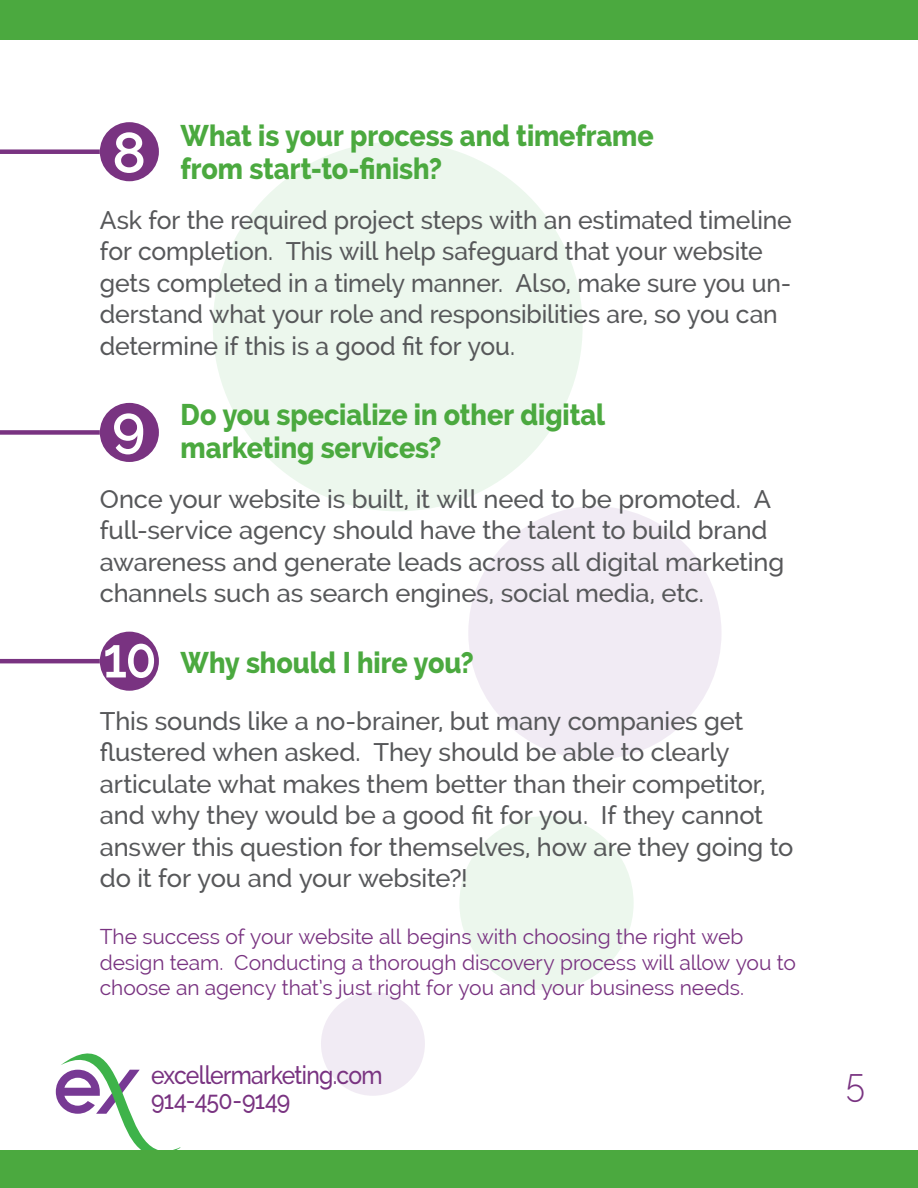
<style>
.page{position:relative;width:918px;height:1188px;background:#fff}
.page>*{position:absolute;margin:0;border:0;box-sizing:border-box;transform-origin:0 0}
.t1{font:600 56.7px "Raleway";color:#fff}
.t2{font:600 56.7px "Raleway";color:#fff;scale:.9 1}
.t3{font:300 39px "Raleway";color:#793381;scale:.9 1}
.t4{font:800 30px/33px "Raleway";letter-spacing:-.005em;color:#4ba93f;scale:.9 1}
.t5{font:500 25.5px/31.5px "Raleway";letter-spacing:-.005em;color:#57585a}
.t6{font:500 25.5px/25.5px "Raleway";letter-spacing:-.03em;color:#793381;scale:.9 1}
.t7{font:21px/25.5px "Raleway";letter-spacing:-.005em;color:#793381}
</style>
<div class="page">
<div style="left:321px;top:992px;width:104px;height:104px;background:#f1ebf4;border-radius:50%"></div>
<div style="left:459px;top:816px;width:175px;height:174px;background:#ecf7ed;border-radius:50%"></div>
<div style="left:468px;top:506px;width:254px;height:254px;background:#f1ebf4;border-radius:50%"></div>
<div style="left:213px;top:142px;width:370px;height:369px;background:#ecf7ed;border-radius:50%"></div>
<svg style="left:56px;top:1053px;width:125px;height:97px"></svg>
<div style="left:0;top:0;width:918px;height:39px;background:#4ba93f"></div>
<div style="left:0;top:1150px;width:918px;height:38px;background:#4ba93f"></div>
<div style="left:100px;top:122px;width:59px;height:59px;background:#793381;border-radius:50%"></div>
<div style="left:100px;top:403px;width:59px;height:59px;background:#793381;border-radius:50%"></div>
<div style="left:100px;top:632px;width:59px;height:59px;background:#793381;border-radius:50%"></div>
<div style="left:0;top:149px;width:100px;height:5px;background:#793381"></div>
<div style="left:0;top:430px;width:100px;height:5px;background:#793381"></div>
<hr style="left:0;top:659px;width:100px;height:4px;background:#793381">
<p class="t4" style="left:181px;top:119px;width:527px">What is your process and timeframe from start-to-finish?</p>
<p class="t5" style="left:100px;top:204px;width:694px">Ask for the required project steps with an estimated timeline for completion. This will help safeguard that your website gets completed in a timely manner. Also, make sure you un&shy;derstand what your role and responsibilities are, so you can determine if this is a good fit for you.</p>
<p class="t1" style="left:112px;top:120px;width:36px">8</p>
<p class="t4" style="left:181px;top:398px;width:474px">Do you specialize in other digital marketing services?</p>
<p class="t5" style="left:100px;top:483px;width:686px">Once your website is built, it will need to be promoted. A full-service agency should have the talent to build brand awareness and generate leads across all digital marketing channels such as search engines, social media, etc.</p>
<p class="t1" style="left:112px;top:393px;width:35px">9</p>
<p class="t2" style="left:103px;top:625px;width:61px">10</p>
<p class="t4" style="left:181px;top:646px;width:328px">Why should I hire you?</p>
<p class="t5" style="left:100px;top:705px;width:695px">This sounds like a no-brainer, but many companies get flustered when asked. They should be able to clearly articulate what makes them better than their competitor, and why they would be a good fit for you. If they cannot answer this question for themselves, how are they going to do it for you and your website?!</p>
<p class="t7" style="left:100px;top:924px;width:698px">The success of your website all begins with choosing the right web design team. Conducting a thorough discovery process will allow you to choose an agency that’s just right for you and your business needs.</p>
<p class="t6" style="left:151px;top:1062px;width:259px">excellermarketing.com<br>914-450-9149</p>
<p class="t3" style="left:846px;top:1059px;width:23px">5</p>
</div>
